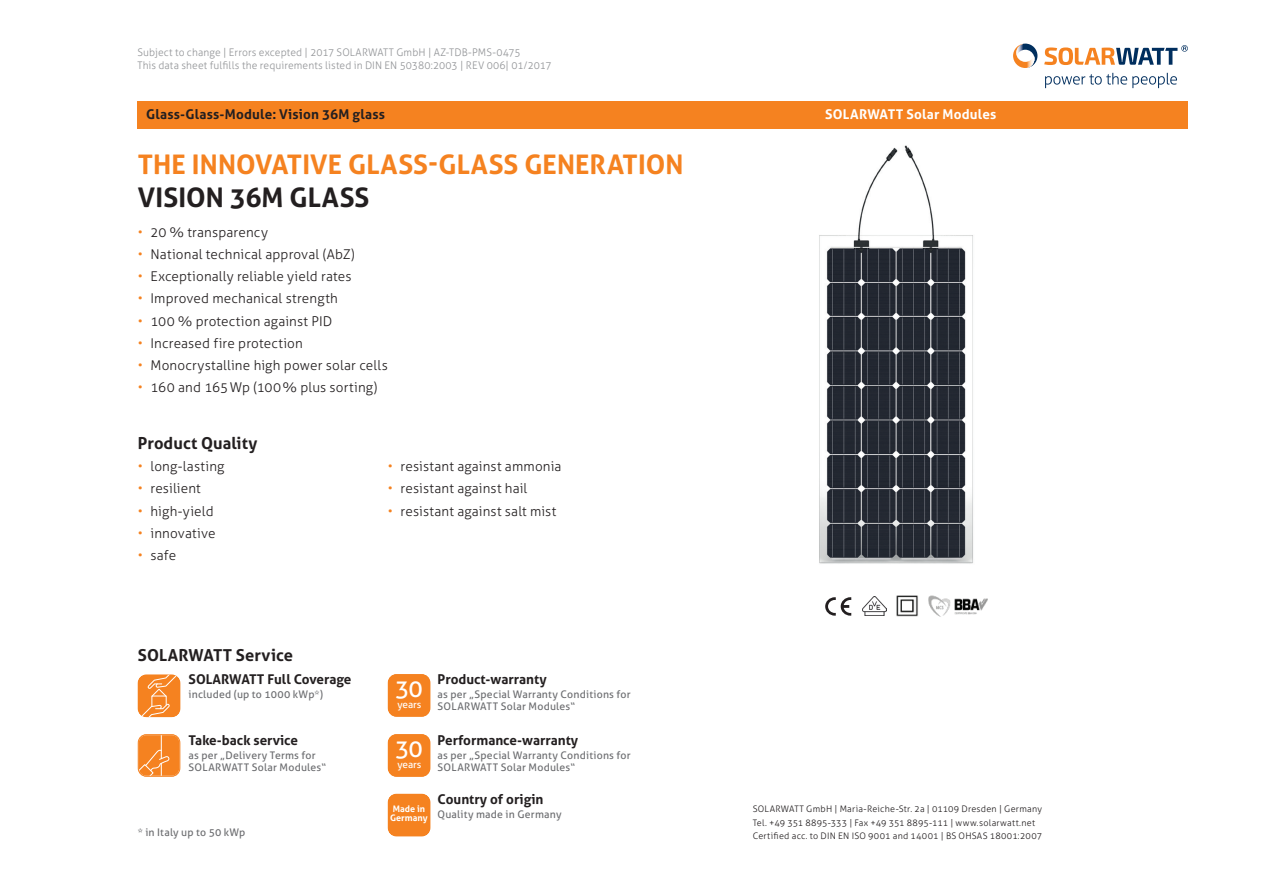
<style>
.page{position:relative;width:1263px;height:893px;background:#fff}
.page>*{position:absolute;margin:0;border:0;box-sizing:border-box;transform-origin:0 0}
.t1{font:700 27px "Aller";letter-spacing:.005em;color:#f58220}
.t2{font:700 27px "Aller";letter-spacing:.005em;color:#231f20}
.t3{font:24px "Aller";color:#fff}
.t4{font:700 16.5px "Aller";letter-spacing:.005em;color:#231f20}
.t5{font:300 13.5px "Aller";letter-spacing:.01em;color:#231f20}
.t6{font:700 13.5px "Aller";color:#231f20}
.t7{font:700 13.5px "Aller";letter-spacing:.015em;color:#fff}
.t8{font:10.5px/12px "Aller";letter-spacing:.02em;color:#6c6d70}
.t9{font:300 10.5px/13.5px "Aller";letter-spacing:.01em;color:#939598}
.t10{font:10.05px "Aller";letter-spacing:-.005em;color:#fff}
.t11{font:300 9px/13.5px "Aller";letter-spacing:.025em;color:#231f20}
.t12{font:700 9px/9px "Aller";color:#fff}
.s1{color:#f58220}
</style>
<div class="page">
<div style="left:138px;top:101px;width:1050px;height:27px;background:#f58220"></div>
<img style="left:819px;top:145px;width:154px;height:419px">
<svg style="left:1044px;top:45px;width:144px;height:20px"></svg>
<svg style="left:1045px;top:73px;width:132px;height:15px"></svg>
<svg style="left:1034px;top:47px;width:3px;height:17px"></svg>
<img style="left:1013px;top:44px;width:21px;height:24px">
<img style="left:928px;top:595px;width:60px;height:22px">
<img style="left:862px;top:596px;width:24px;height:19px">
<img style="left:896px;top:595px;width:22px;height:22px">
<svg style="left:825px;top:597px;width:26px;height:19px"></svg>
<svg style="left:138px;top:675px;width:42px;height:43px"></svg>
<svg style="left:138px;top:734px;width:42px;height:43px"></svg>
<div style="left:388px;top:674px;width:42px;height:43px;background:#f58220"></div>
<svg style="left:388px;top:734px;width:42px;height:43px"></svg>
<div style="left:388px;top:794px;width:42px;height:42px;background:#f58220"></div>
<p class="t9" style="left:137px;top:45px;width:416px">Subject to change | Errors excepted | 2017 SOLARWATT GmbH | AZ-TDB-PMS-0475<br>This data sheet fulfills the requirements listed in DIN EN 50380:2003 | REV 006| 01/2017</p>
<p class="t6" style="left:146px;top:106px;width:240px">Glass-Glass-Module: Vision 36M glass</p>
<h1 class="t1" style="left:138px;top:148px;width:547px">THE INNOVATIVE GLASS-GLASS GENERATION</h1>
<h1 class="t2" style="left:138px;top:181px;width:233px">VISION 36M GLASS</h1>
<p class="t5" style="left:138px;top:224px;width:132px"><span class="s1">•</span> 20 % transparency</p>
<p class="t5" style="left:138px;top:246px;width:219px"><span class="s1">•</span> National technical approval (AbZ)</p>
<p class="t5" style="left:138px;top:268px;width:215px"><span class="s1">•</span> Exceptionally reliable yield rates</p>
<p class="t5" style="left:138px;top:291px;width:202px"><span class="s1">•</span> Improved mechanical strength</p>
<p class="t5" style="left:138px;top:313px;width:196px"><span class="s1">•</span> 100 % protection against PID</p>
<p class="t5" style="left:138px;top:335px;width:167px"><span class="s1">•</span> Increased fire protection</p>
<p class="t5" style="left:138px;top:357px;width:251px"><span class="s1">•</span> Monocrystalline high power solar cells</p>
<p class="t5" style="left:138px;top:380px;width:241px"><span class="s1">•</span> 160 and 165 Wp (100 % plus sorting)</p>
<p class="t4" style="left:138px;top:433px;width:121px">Product Quality</p>
<p class="t5" style="left:138px;top:458px;width:88px"><span class="s1">•</span> long-lasting</p>
<p class="t5" style="left:138px;top:480px;width:65px"><span class="s1">•</span> resilient</p>
<p class="t5" style="left:138px;top:503px;width:77px"><span class="s1">•</span> high-yield</p>
<p class="t5" style="left:138px;top:525px;width:79px"><span class="s1">•</span> innovative</p>
<p class="t5" style="left:138px;top:547px;width:40px"><span class="s1">•</span> safe</p>
<p class="t4" style="left:138px;top:645px;width:157px">SOLARWATT Service</p>
<p class="t6" style="left:189px;top:671px;width:164px">SOLARWATT Full Coverage</p>
<p class="t8" style="left:189px;top:688px;width:136px">included (up to 1000 kWp*)</p>
<p class="t6" style="left:189px;top:731px;width:111px">Take-back service</p>
<p class="t8" style="left:189px;top:749px;width:139px">as per „Delivery Terms for<br>SOLARWATT Solar Modules“</p>
<p class="t8" style="left:138px;top:827px;width:109px">* in Italy up to 50 kWp</p>
<p class="t5" style="left:388px;top:458px;width:175px"><span class="s1">•</span> resistant against ammonia</p>
<p class="t5" style="left:388px;top:480px;width:141px"><span class="s1">•</span> resistant against hail</p>
<p class="t5" style="left:388px;top:503px;width:170px"><span class="s1">•</span> resistant against salt mist</p>
<h2 class="t3" style="left:395px;top:673px;width:29px">30</h2>
<p class="t10" style="left:397px;top:698px;width:26px">years</p>
<h2 class="t3" style="left:395px;top:733px;width:29px">30</h2>
<p class="t10" style="left:397px;top:758px;width:26px">years</p>
<p class="t12" style="left:390px;top:804px;width:39px">Made in<br>Germany</p>
<p class="t6" style="left:438px;top:671px;width:111px">Product-warranty</p>
<p class="t8" style="left:438px;top:688px;width:195px">as per „Special Warranty Conditions for<br>SOLARWATT Solar Modules“</p>
<p class="t6" style="left:438px;top:731px;width:142px">Performance-warranty</p>
<p class="t8" style="left:438px;top:749px;width:195px">as per „Special Warranty Conditions for<br>SOLARWATT Solar Modules“</p>
<p class="t6" style="left:438px;top:791px;width:107px">Country of origin</p>
<p class="t8" style="left:438px;top:808px;width:125px">Quality made in Germany</p>
<p class="t7" style="left:825px;top:106px;width:173px">SOLARWATT Solar Modules</p>
<p class="t11" style="left:753px;top:802px;width:291px">SOLARWATT GmbH | Maria-Reiche-Str. 2a | 01109 Dresden | Germany<br>Tel. +49 351 8895-333 | Fax +49 351 8895-111 | www.solarwatt.net<br>Certified acc. to DIN EN ISO 9001 and 14001 | BS OHSAS 18001:2007</p>
</div>
